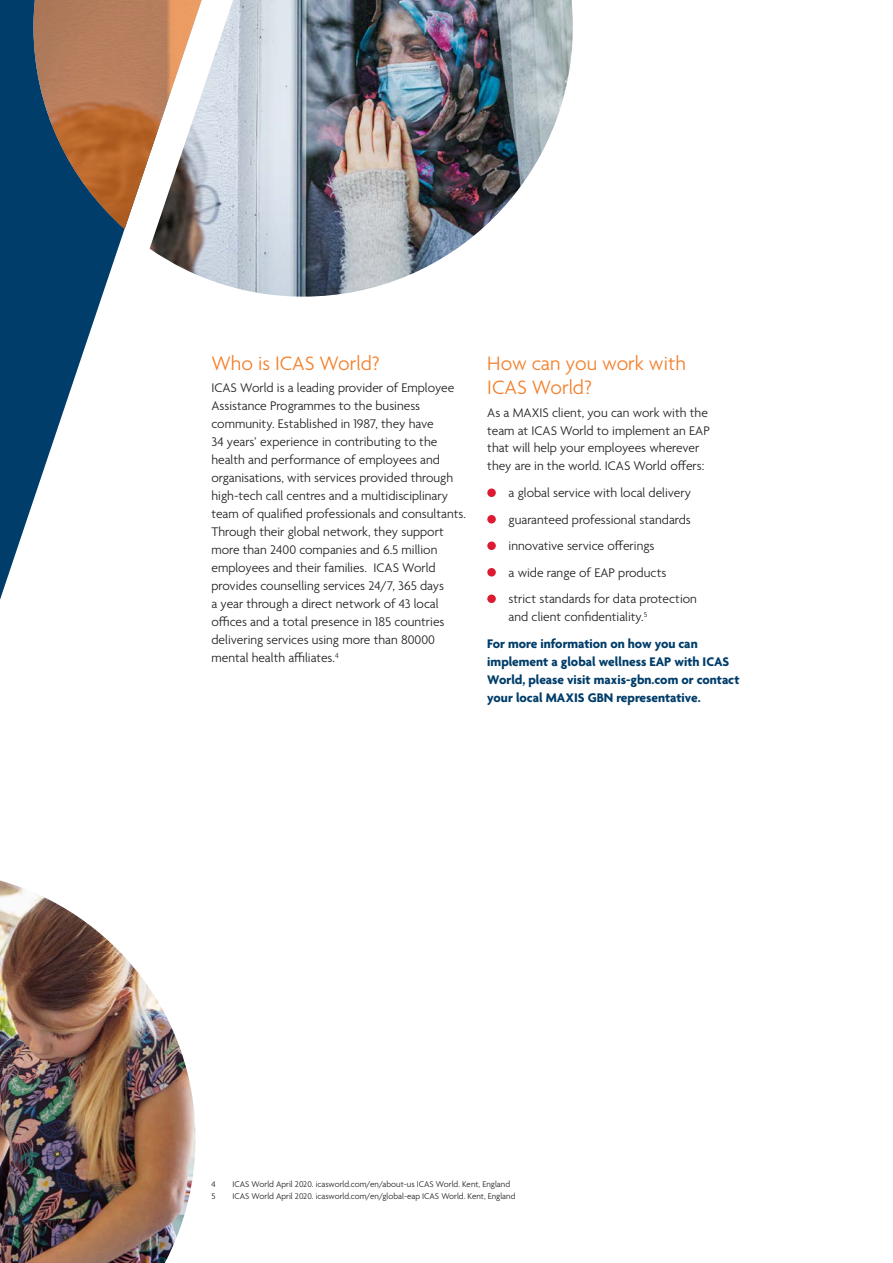
<style>
.page{position:relative;width:893px;height:1263px;background:#fff}
.page>*{position:absolute;margin:0;border:0;box-sizing:border-box;transform-origin:0 0}
.t1{font:300 21px/24px "Agenda";color:#f47f2a}
.t2{font:300 13.5px/18px "Agenda";color:#231f20}
.t3{font:700 13.5px/18px "Agenda";color:#003d6a}
.t4{font:300 9px "Agenda";color:#231f20}
.s1{font-weight:300;color:#231f20}
</style>
<div class="page">
<svg style="left:0;top:0;width:150px;height:600px;fill:#003d6a"></svg>
<svg style="left:33px;top:0;width:117px;height:229px;background:#8f6c56"></svg>
<img style="left:150px;top:0;width:423px;height:297px">
<div style="left:487px;top:488px;width:9px;height:9px;background:#dc1a32;border-radius:50%"></div>
<div style="left:487px;top:515px;width:9px;height:8px;background:#dc1a32;border-radius:50%"></div>
<div style="left:487px;top:541px;width:9px;height:9px;background:#dc1a32;border-radius:50%"></div>
<div style="left:487px;top:568px;width:9px;height:8px;background:#dc1a32;border-radius:50%"></div>
<div style="left:487px;top:594px;width:9px;height:9px;background:#dc1a32;border-radius:50%"></div>
<img style="left:0;top:880px;width:196px;height:383px">
<h1 class="t1" style="left:211px;top:353px;width:170px">Who is ICAS World?</h1>
<p class="t2" style="left:211px;top:380px;width:256px">ICAS World is a leading provider of Employee Assistance Programmes to the business community. Established in 1987, they have<br>34 years’ experience in contributing to the health and performance of employees and organisations, with services provided through high-tech call centres and a multidisciplinary team of qualified professionals and consultants.<br>Through their global network, they support more than 2400 companies and 6.5 million employees and their families. ICAS World provides counselling services 24/7, 365 days<br>a year through a direct network of 43 local offices and a total presence in 185 countries delivering services using more than 80000 mental health affiliates.<sup>4</sup></p>
<h1 class="t1" style="left:487px;top:353px;width:200px">How can you work with<br>ICAS World?</h1>
<p class="t2" style="left:487px;top:404px;width:224px">As a MAXIS client, you can work with the team at ICAS World to implement an EAP that will help your employees wherever they are in the world. ICAS World offers:</p>
<p class="t2" style="left:509px;top:480px;width:190px;line-height:26.5px">a global service with local delivery guaranteed professional standards innovative service offerings<br>a wide range of EAP products strict standards for data protection</p>
<p class="t3" style="left:487px;top:604px;width:212px;line-height:26.5px;text-indent:21px"><span class="s1">and client confidentiality.</span><sup>5<br></sup>For more information on how you can</p>
<p class="t3" style="left:487px;top:653px;width:254px">implement a global wellness EAP with ICAS<br>World, please visit maxis-gbn.com or contact your local MAXIS GBN representative.</p>
<p class="t4" style="left:211px;top:1179px;width:6px">4</p>
<p class="t4" style="left:232px;top:1179px;width:279px">ICAS World April 2020. icasworld.com/en/about-us ICAS World. Kent, England</p>
<p class="t4" style="left:211px;top:1191px;width:6px">5</p>
<p class="t4" style="left:232px;top:1191px;width:284px">ICAS World April 2020. icasworld.com/en/global-eap ICAS World. Kent, England</p>
</div>
